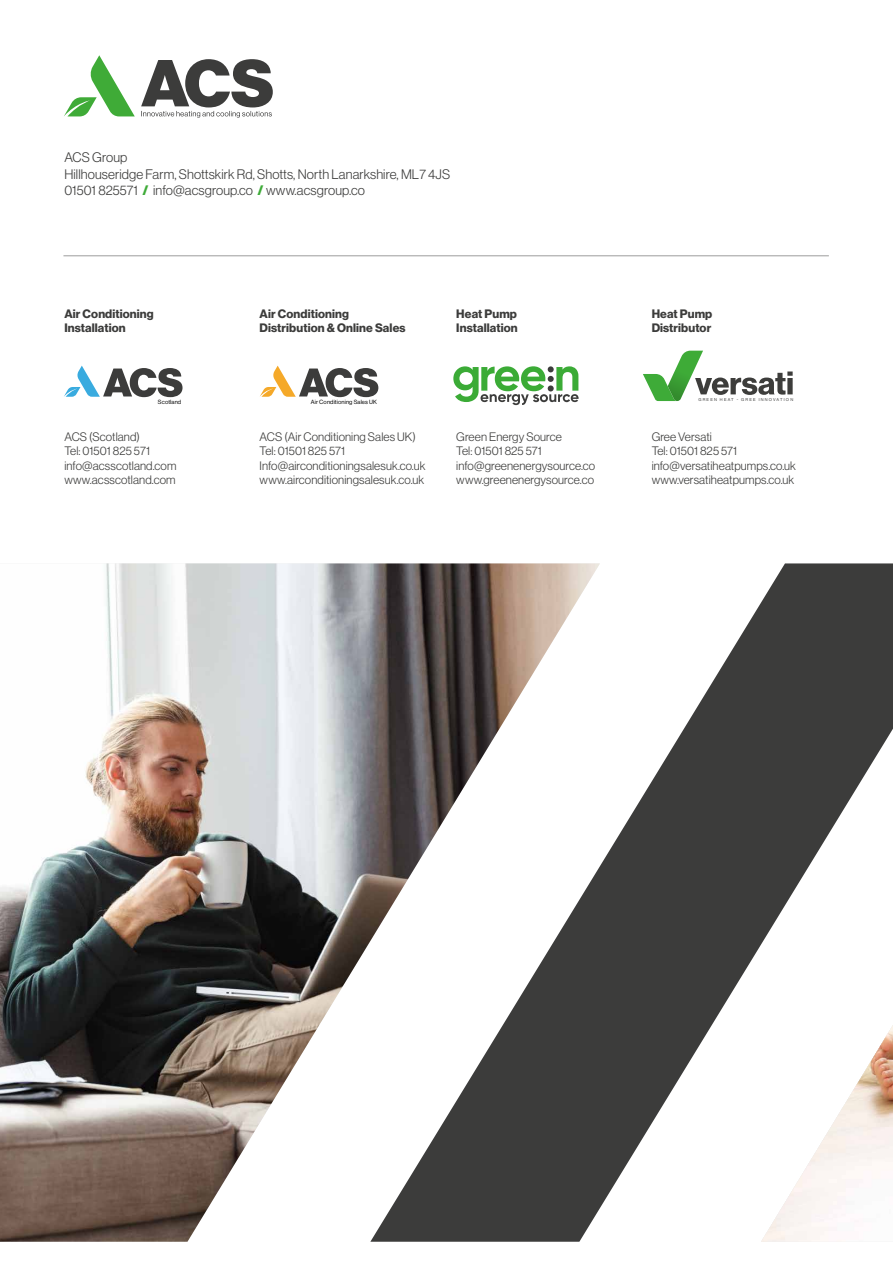
<style>
.page{position:relative;width:893px;height:1263px;background:#fff}
.page>*{position:absolute;margin:0;border:0;box-sizing:border-box;transform-origin:0 0}
.t1{font:13.5px/16.2px "N Haas Grotesk DS Pro 45 Lt";letter-spacing:.01em;color:#3c3c3b}
.t2{font:12px/14.4px "N Haas Grotesk DS Pro 45 Lt";letter-spacing:.01em;color:#3c3c3b}
.t3{font:12px/14.4px "N Haas Grotesk DS Pro 75 Bd";letter-spacing:.01em;color:#3c3c3b}
.t4{font:6px "N Haas Grotesk DS Pro 55 Rg";letter-spacing:.02em;color:#000}
.t5{font:4.05px "N Haas Grotesk DS Pro 55 Rg";letter-spacing:.29em;color:#3c3c3b}
.s1{font-family:"N Haas Grotesk DS Pro 95 Blk";color:#3eab38}
</style>
<div class="page">
<svg style="left:600px;top:563px;width:293px;height:645px;fill:#3c3c3b"></svg>
<svg style="left:64px;top:55px;width:71px;height:61px"></svg>
<svg style="left:141px;top:59px;width:132px;height:59px"></svg>
<svg style="left:643px;top:351px;width:150px;height:50px"></svg>
<svg style="left:453px;top:366px;width:126px;height:39px"></svg>
<svg style="left:64px;top:366px;width:119px;height:31px"></svg>
<svg style="left:260px;top:366px;width:118px;height:31px"></svg>
<hr style="left:63px;top:256px;width:766px;height:1px;background:#9d9d9c">
<svg style="left:761px;top:1025px;width:132px;height:217px"></svg>
<img style="left:0;top:563px;width:600px;height:679px">
<p class="t1" style="left:64px;top:150px;width:387px">ACS Group<br>Hillhouseridge Farm, Shottskirk Rd, Shotts, North Lanarkshire, ML7 4JS<br>01501 825571 <span class="s1">/</span> info@acsgroup.co <span class="s1">/</span> www.acsgroup.co</p>
<p class="t3" style="left:64px;top:307px;width:91px">Air Conditioning<br>Installation</p>
<p class="t3" style="left:260px;top:307px;width:147px">Air Conditioning<br>Distribution &amp; Online Sales</p>
<p class="t3" style="left:456px;top:307px;width:63px">Heat Pump<br>Installation</p>
<p class="t3" style="left:652px;top:307px;width:62px">Heat Pump<br>Distributor</p>
<p class="t5" style="left:698px;top:397px;width:96px">GREEN HEAT - GREE INNOVATION</p>
<p class="t4" style="left:158px;top:398px;width:25px">Scotland</p>
<p class="t4" style="left:311px;top:398px;width:68px">Air Conditioning Sales UK</p>
<p class="t2" style="left:64px;top:429px;width:113px">ACS (Scotland)<br>Tel: 01501 825 571 info@acsscotland.com www.acsscotland.com</p>
<p class="t2" style="left:260px;top:429px;width:167px">ACS (Air Conditioning Sales UK)<br>Tel: 01501 825 571<br>Info@airconditioningsalesuk.co.uk www.airconditioningsalesuk.co.uk</p>
<p class="t2" style="left:456px;top:429px;width:140px">Green Energy Source<br>Tel: 01501 825 571 info@greenenergysource.co www.greenenergysource.co</p>
<p class="t2" style="left:652px;top:429px;width:146px">Gree Versati<br>Tel: 01501 825 571 info@versatiheatpumps.co.uk www.versatiheatpumps.co.uk</p>
</div>
